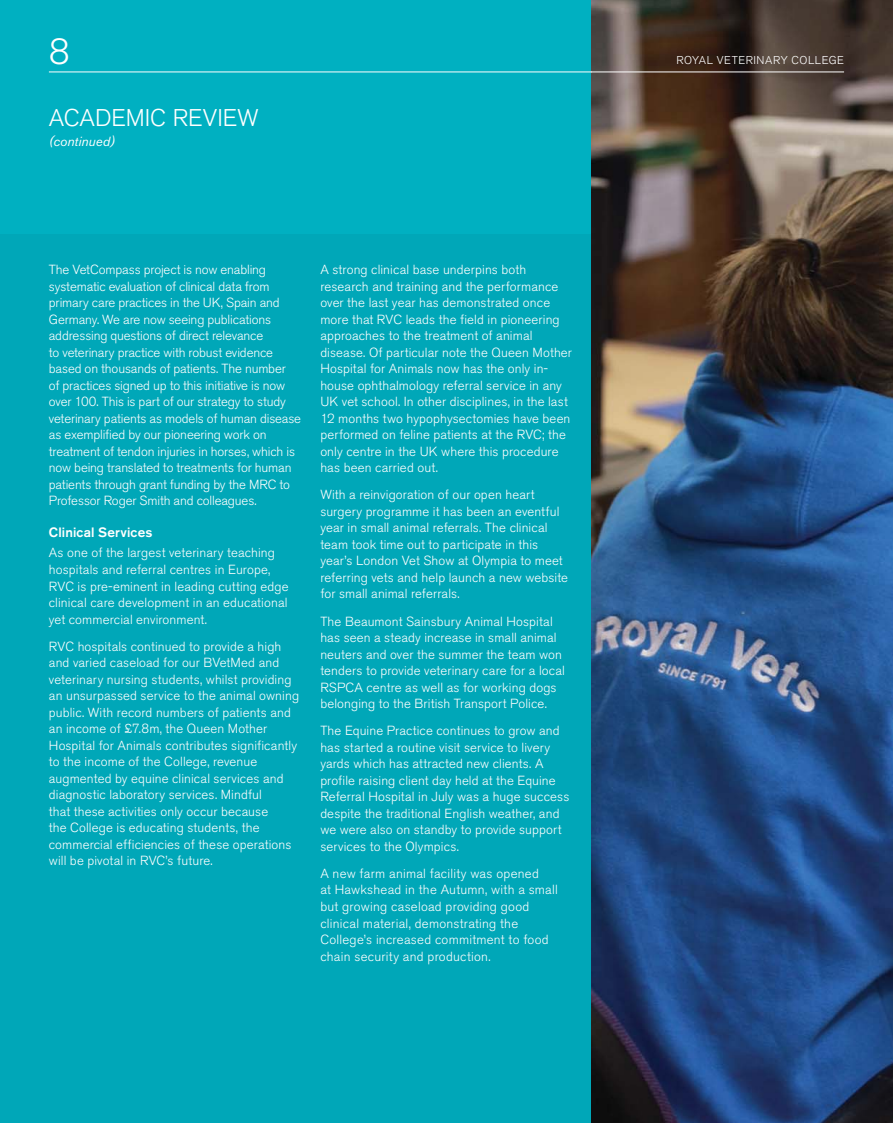
<style>
.page{position:relative;width:893px;height:1123px;background:#fff}
.page>*{position:absolute;margin:0;border:0;box-sizing:border-box;transform-origin:0 0}
.t1{font:300 36px "Akzidenz Grotesk BE";color:#fff}
.t2{font:300 24px "Akzidenz Grotesk BE";letter-spacing:-.005em;color:#fff}
.t3{font:500 13.5px "Akzidenz Grotesk BE";letter-spacing:.015em;color:#fff}
.t4{font:300 13.2px/16.5px "Akzidenz Grotesk BE";letter-spacing:.01em;color:#fff}
.t5{font:300 13.2px/16.5px "Akzidenz Grotesk BE";letter-spacing:-.01em;color:#fff}
.t6{font:italic 13.2px "Akzidenz Grotesk BE";letter-spacing:.01em;color:#fff}
.t7{font:300 11.25px "Akzidenz Grotesk BE";letter-spacing:.05em;color:#fff}
</style>
<div class="page">
<div style="left:0;top:0;width:592px;height:1122px;background:#00b0c1"></div>
<div style="left:0;top:234px;width:619px;height:888px;background:#00a7b8"></div>
<img style="left:592px;top:0;width:301px;height:1122px">
<hr style="left:591px;top:72px;width:253px;height:1px;background:#fff">
<hr style="left:49px;top:72px;width:543px;height:1px;background:#fff">
<h1 class="t1" style="left:49px;top:38px;width:22px">8</h1>
<h2 class="t2" style="left:49px;top:109px;width:211px">ACADEMIC REVIEW</h2>
<p class="t6" style="left:49px;top:137px;width:68px">(continued)</p>
<p class="t5" style="left:49px;top:263px;width:254px">The VetCompass project is now enabling systematic evaluation of clinical data from primary care practices in the UK, Spain and Germany. We are now seeing publications addressing questions of direct relevance<br>to veterinary practice with robust evidence based on thousands of patients. The number<br>of practices signed up to this initiative is now over 100. This is part of our strategy to study veterinary patients as models of human disease as exemplified by our pioneering work on treatment of tendon injuries in horses, which is now being translated to treatments for human patients through grant funding by the MRC to Professor Roger Smith and colleagues.</p>
<p class="t3" style="left:49px;top:527px;width:105px">Clinical Services</p>
<p class="t4" style="left:49px;top:546px;width:241px">As one of the largest veterinary teaching hospitals and referral centres in Europe, RVC is pre-eminent in leading cutting edge clinical care development in an educational yet commercial environment.</p>
<p class="t4" style="left:49px;top:639px;width:252px">RVC hospitals continued to provide a high and varied caseload for our BVetMed and veterinary nursing students, whilst providing an unsurpassed service to the animal owning public. With record numbers of patients and an income of £7.8m, the Queen Mother Hospital for Animals contributes significantly to the income of the College, revenue augmented by equine clinical services and diagnostic laboratory services. Mindful<br>that these activities only occur because<br>the College is educating students, the commercial efficiencies of these operations will be pivotal in RVC’s future.</p>
<p class="t4" style="left:320px;top:263px;width:253px">A strong clinical base underpins both research and training and the performance over the last year has demonstrated once more that RVC leads the field in pioneering approaches to the treatment of animal disease. Of particular note the Queen Mother Hospital for Animals now has the only in&shy;house ophthalmology referral service in any UK vet school. In other disciplines, in the last 12 months two hypophysectomies have been performed on feline patients at the RVC; the only centre in the UK where this procedure has been carried out.</p>
<p class="t4" style="left:320px;top:488px;width:249px">With a reinvigoration of our open heart surgery programme it has been an eventful year in small animal referrals. The clinical team took time out to participate in this year’s London Vet Show at Olympia to meet referring vets and help launch a new website for small animal referrals.</p>
<p class="t4" style="left:320px;top:614px;width:246px">The Beaumont Sainsbury Animal Hospital has seen a steady increase in small animal neuters and over the summer the team won tenders to provide veterinary care for a local RSPCA centre as well as for working dogs belonging to the British Transport Police.</p>
<p class="t4" style="left:320px;top:724px;width:251px">The Equine Practice continues to grow and has started a routine visit service to livery yards which has attracted new clients. A profile raising client day held at the Equine Referral Hospital in July was a huge success despite the traditional English weather, and we were also on standby to provide support services to the Olympics.</p>
<p class="t4" style="left:320px;top:866px;width:239px">A new farm animal facility was opened<br>at Hawkshead in the Autumn, with a small but growing caseload providing good clinical material, demonstrating the College’s increased commitment to food chain security and production.</p>
<p class="t7" style="left:676px;top:56px;width:169px">ROYAL VETERINARY COLLEGE</p>
</div>
